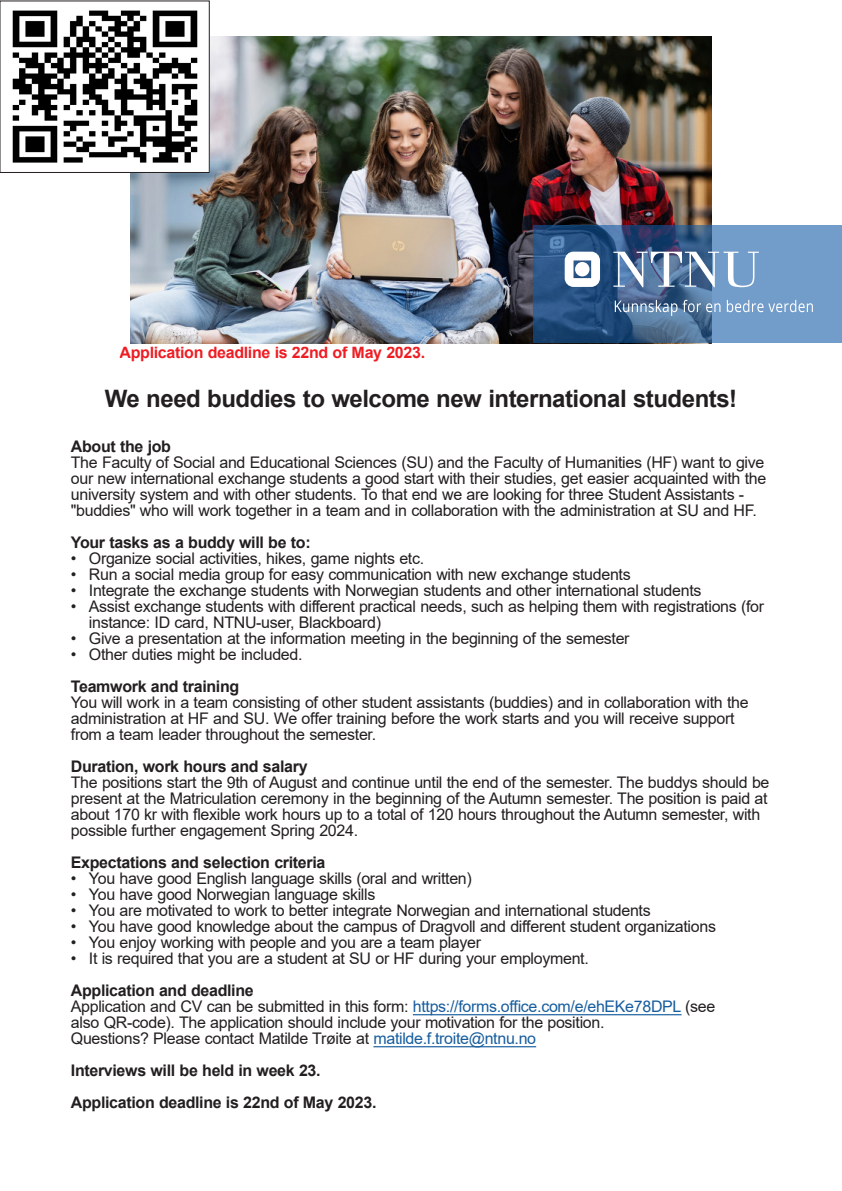
<style>
.page{position:relative;width:842px;height:1191px;background:#fff}
.page>*{position:absolute;margin:0;border:0;box-sizing:border-box;transform-origin:0 0}
.t1{font:700 24px "Arial";letter-spacing:-.02em;color:#231f20}
.t2{font:16px/16px "Arial";letter-spacing:-.02em;color:#231f20}
.t3{font:700 16px/32px "Arial";letter-spacing:-.02em;color:#231f20}
.t4{font:700 16px "Arial";letter-spacing:-.02em;color:#ee1d23}
.s1{font-weight:700}
.s2{color:#175d9e}
</style>
<div class="page">
<img style="left:131px;top:36px;width:580px;height:307px">
<svg style="left:534px;top:225px;width:308px;height:117px"></svg>
<svg style="left:615px;top:300px;width:105px;height:16px"></svg>
<svg style="left:727px;top:300px;width:86px;height:12px"></svg>
<svg style="left:565px;top:252px;width:35px;height:35px"></svg>
<div style="left:575px;top:262px;width:14px;height:14px;background:#fff;border-radius:50%"></div>
<svg style="left:613px;top:252px;width:146px;height:35px"></svg>
<img style="left:12px;top:10px;width:196px;height:161px">
<div style="left:0;top:0;width:210px;height:173px;border:1px solid #231f20"></div>
<hr style="left:413px;top:1014px;width:268px;height:1px;background:#175d9e">
<hr style="left:373px;top:1046px;width:163px;height:1px;background:#175d9e">
<p class="t4" style="left:120px;top:341px;width:307px">Application deadline is 22nd of May 2023.</p>
<p class="t1" style="left:105px;top:381px;width:634px">We need buddies to welcome new international students!</p>
<p class="t2" style="left:71px;top:438px;width:697px"><span class="s1">About the job<br></span>The Faculty of Social and Educational Sciences (SU) and the Faculty of Humanities (HF) want to give our new international exchange students a good start with their studies, get easier acquainted with the university system and with other students. To that end we are looking for three Student Assistants - "buddies" who will work together in a team and in collaboration with the administration at SU and HF.</p>
<p class="t3" style="left:71px;top:526px;width:241px">Your tasks as a buddy will be to:</p>
<p class="t2" style="left:71px;top:550px;width:355px">• Organize social activities, hikes, game nights etc.</p>
<p class="t2" style="left:71px;top:566px;width:561px">• Run a social media group for easy communication with new exchange students</p>
<p class="t2" style="left:71px;top:582px;width:632px">• Integrate the exchange students with Norwegian students and other international students</p>
<p class="t2" style="left:89px;top:598px;width:677px;text-indent:-18px">• Assist exchange students with different practical needs, such as helping them with registrations (for instance: ID card, NTNU-user, Blackboard)</p>
<p class="t2" style="left:71px;top:630px;width:560px">• Give a presentation at the information meeting in the beginning of the semester</p>
<p class="t2" style="left:71px;top:646px;width:233px">• Other duties might be included.</p>
<p class="t2" style="left:71px;top:678px;width:679px"><span class="s1">Teamwork and training<br></span>You will work in a team consisting of other student assistants (buddies) and in collaboration with the administration at HF and SU. We offer training before the work starts and you will receive support from a team leader throughout the semester.</p>
<p class="t2" style="left:71px;top:758px;width:700px"><span class="s1">Duration, work hours and salary<br></span>The positions start the 9th of August and continue until the end of the semester. The buddys should be present at the Matriculation ceremony in the beginning of the Autumn semester. The position is paid at about 170 kr with flexible work hours up to a total of 120 hours throughout the Autumn semester, with possible further engagement Spring 2024.</p>
<p class="t3" style="left:71px;top:846px;width:256px">Expectations and selection criteria</p>
<p class="t2" style="left:71px;top:870px;width:402px">• You have good English language skills (oral and written)</p>
<p class="t2" style="left:71px;top:886px;width:306px">• You have good Norwegian language skills</p>
<p class="t2" style="left:71px;top:902px;width:581px">• You are motivated to work to better integrate Norwegian and international students</p>
<p class="t2" style="left:71px;top:918px;width:647px">• You have good knowledge about the campus of Dragvoll and different student organizations</p>
<p class="t2" style="left:71px;top:934px;width:412px">• You enjoy working with people and you are a team player</p>
<p class="t2" style="left:71px;top:950px;width:519px">• It is required that you are a student at SU or HF during your employment.</p>
<p class="t2" style="left:71px;top:982px;width:646px"><span class="s1">Application and deadline<br></span>Application and CV can be submitted in this form: <span class="s2">https://forms.office.com/e/ehEKe78DPL</span> (see also QR-code). The application should include your motivation for the position.<br>Questions? Please contact Matilde Trøite at <span class="s2">matilde.f.troite@ntnu.no</span></p>
<p class="t3" style="left:71px;top:1054px;width:307px">Interviews will be held in week 23.<br>Application deadline is 22nd of May 2023.</p>
</div>
